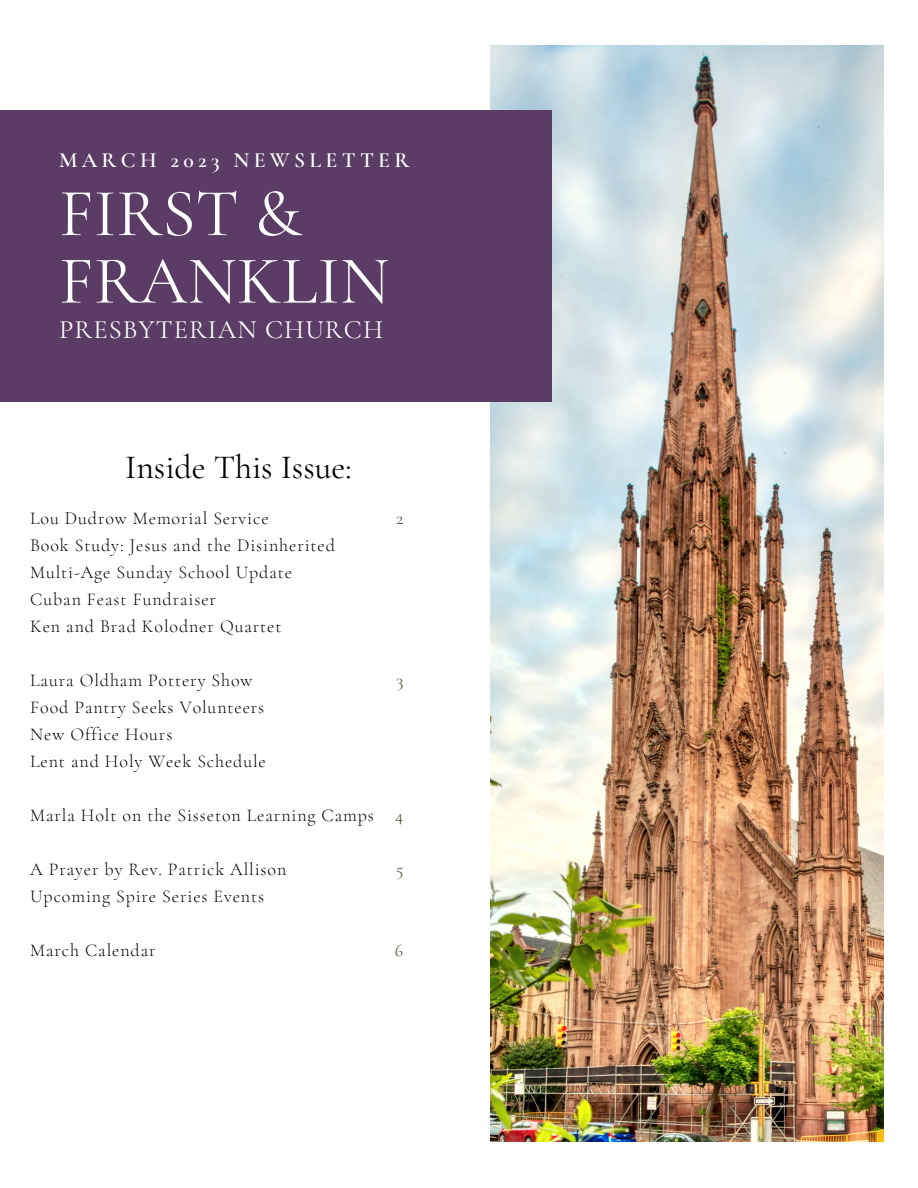
<style>
.page{position:relative;width:918px;height:1188px;background:#fff}
.page>*{position:absolute;margin:0;border:0;box-sizing:border-box;transform-origin:0 0}
.t1{font:68.1px/67.5px "Cormorant Garamond";color:#fff}
.t2{font:33.9px "Cormorant Garamond";color:#000}
.t3{font:26.4px "Cormorant Garamond";letter-spacing:.04em;color:#fff}
.t4{font:600 21.75px "Cormorant Garamond";letter-spacing:.2em;color:#fff}
.t5{font:300 18px/27px "Cormorant Garamond";letter-spacing:.05em;color:#000}
.t6{font:300 18px "Cormorant Garamond";color:#473d1c}
</style>
<div class="page">
<img style="left:491px;top:46px;width:392px;height:1096px">
<div style="left:0;top:110px;width:551px;height:292px;background:#5b3c64"></div>
<p class="t4" style="left:59px;top:147px;width:352px">MARCH 2023 NEWSLETTER</p>
<h1 class="t1" style="left:59px;top:180px;width:332px">FIRST &amp;<br>FRANKLIN</h1>
<h3 class="t3" style="left:59px;top:313px;width:326px">PRESBYTERIAN CHURCH</h3>
<h2 class="t2" style="left:125px;top:447px;width:228px">Inside This Issue:</h2>
<p class="t5" style="left:30px;top:505px;width:306px">Lou Dudrow Memorial Service<br>Book Study: Jesus and the Disinherited<br>Multi-Age Sunday School Update<br>Cuban Feast Fundraiser<br>Ken and Brad Kolodner Quartet</p>
<p class="t5" style="left:30px;top:667px;width:237px">Laura Oldham Pottery Show<br>Food Pantry Seeks Volunteers<br>New Office Hours<br>Lent and Holy Week Schedule</p>
<p class="t5" style="left:30px;top:802px;width:345px">Marla Holt on the Sisseton Learning Camps</p>
<p class="t5" style="left:30px;top:856px;width:258px">A Prayer by Rev. Patrick Allison<br>Upcoming Spire Series Events</p>
<p class="t5" style="left:30px;top:937px;width:127px">March Calendar</p>
<p class="t6" style="left:396px;top:507px;width:9px">2</p>
<p class="t6" style="left:396px;top:669px;width:8px">3</p>
<p class="t6" style="left:395px;top:804px;width:10px">4</p>
<p class="t6" style="left:396px;top:858px;width:9px">5</p>
<p class="t6" style="left:395px;top:939px;width:10px">6</p>
</div>
